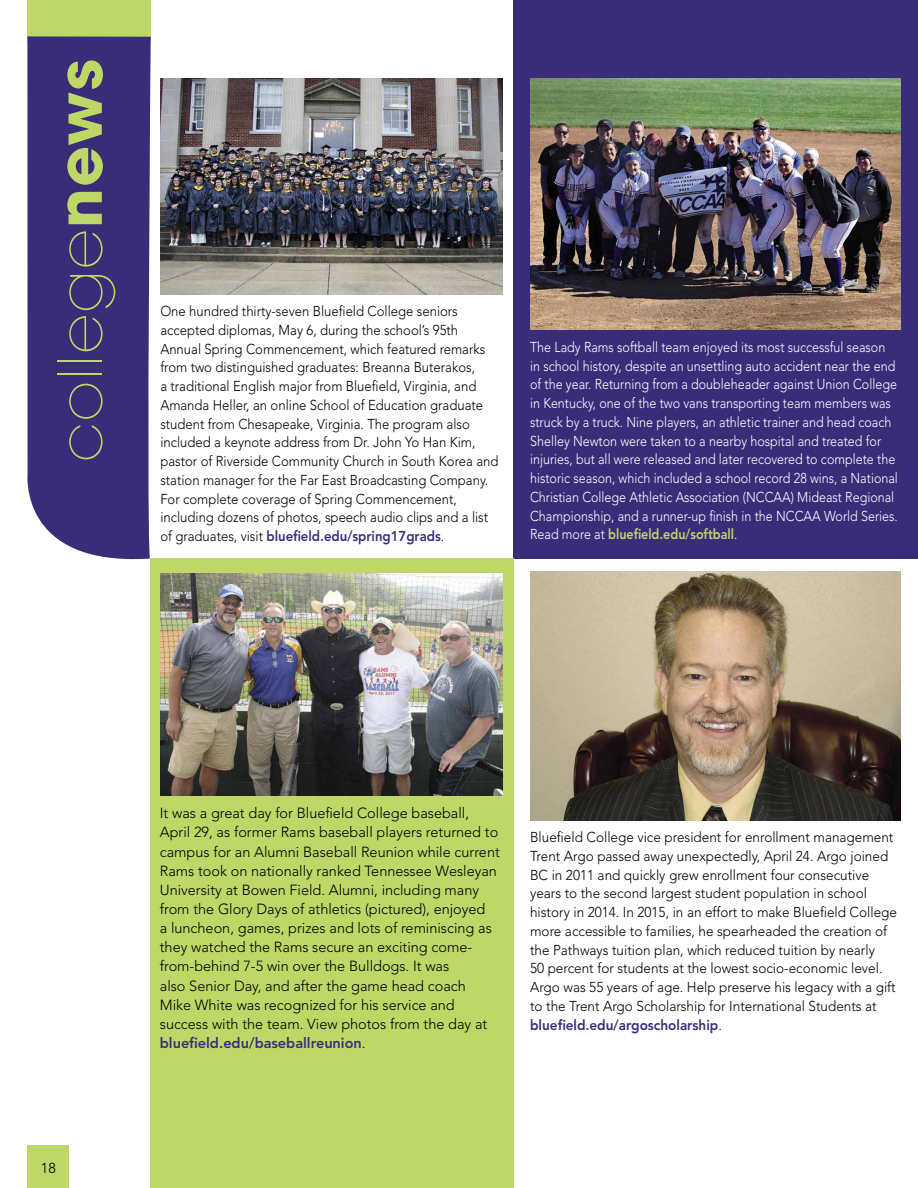
<style>
.page{position:relative;width:918px;height:1188px;background:#fff}
.page>*{position:absolute;margin:0;border:0;box-sizing:border-box;transform-origin:0 0}
.t1{font:200 60px "Avant Garde";letter-spacing:.025em;color:#bed867;scale:1.05 1}
.t2{font:300 14.55px/19.2px "Avenir";color:#000}
.t3{font:300 14.4px "Avenir";color:#000}
.t4{font:300 14.25px/18.8px "Avenir";color:#000;scale:.92 1}
.t5{font:300 14.25px/18.8px "Avenir";color:#fff;scale:.88 1}
.t6{font:300 14.25px/18.8px "Avenir";color:#000;scale:.95 1}
.s1{font-weight:700}
.s2{font-weight:800;color:#392d7a}
.s3{font-weight:800;color:#bed867}
</style>
<div class="page">
<img style="left:160px;top:79px;width:343px;height:216px">
<div style="left:513px;top:0;width:405px;height:558px;background:#392d7a"></div>
<div style="left:150px;top:558px;width:363px;height:630px;background:#bed867"></div>
<div style="left:27px;top:1146px;width:42px;height:42px;background:#bed867"></div>
<img style="left:530px;top:79px;width:370px;height:250px">
<img style="left:160px;top:573px;width:343px;height:222px">
<div style="left:27px;top:0;width:124px;height:41px;background:#bed867"></div>
<div style="left:27px;top:36px;width:124px;height:524px;background:#392d7a"></div>
<img style="left:530px;top:572px;width:370px;height:249px">
<h1 class="t1" style="left:45px;top:462px;width:385px;rotate:-90deg">college<span class="s1">news</span></h1>
<p class="t4" style="left:160px;top:302px;width:369px">One hundred thirty-seven Bluefield College seniors accepted diplomas, May 6, during the school’s 95th Annual Spring Commencement, which featured remarks from two distinguished graduates: Breanna Buterakos,<br>a traditional English major from Bluefield, Virginia, and Amanda Heller, an online School of Education graduate student from Chesapeake, Virginia. The program also included a keynote address from Dr. John Yo Han Kim, pastor of Riverside Community Church in South Korea and station manager for the Far East Broadcasting Company.<br>For complete coverage of Spring Commencement, including dozens of photos, speech audio clips and a list of graduates, visit <span class="s2">bluefield.edu/spring17grads</span>.</p>
<p class="t5" style="left:530px;top:337px;width:420px">The Lady Rams softball team enjoyed its most successful season in school history, despite an unsettling auto accident near the end of the year. Returning from a doubleheader against Union College in Kentucky, one of the two vans transporting team members was struck by a truck. Nine players, an athletic trainer and head coach Shelley Newton were taken to a nearby hospital and treated for injuries, but all were released and later recovered to complete the historic season, which included a school record 28 wins, a National Christian College Athletic Association (NCCAA) Mideast Regional Championship, and a runner-up finish in the NCCAA World Series.<br>Read more at <span class="s3">bluefield.edu/softball</span>.</p>
<p class="t3" style="left:41px;top:1160px;width:16px">18</p>
<p class="t2" style="left:160px;top:804px;width:342px">It was a great day for Bluefield College baseball, April 29, as former Rams baseball players returned to campus for an Alumni Baseball Reunion while current Rams took on nationally ranked Tennessee Wesleyan University at Bowen Field. Alumni, including many from the Glory Days of athletics (pictured), enjoyed<br>a luncheon, games, prizes and lots of reminiscing as they watched the Rams secure an exciting come&shy;from-behind 7-5 win over the Bulldogs. It was<br>also Senior Day, and after the game head coach Mike White was recognized for his service and success with the team. View photos from the day at <span class="s2">bluefield.edu/baseballreunion</span>.</p>
<p class="t6" style="left:530px;top:828px;width:388px">Bluefield College vice president for enrollment management Trent Argo passed away unexpectedly, April 24. Argo joined BC in 2011 and quickly grew enrollment four consecutive years to the second largest student population in school history in 2014. In 2015, in an effort to make Bluefield College more accessible to families, he spearheaded the creation of the Pathways tuition plan, which reduced tuition by nearly<br>50 percent for students at the lowest socio-economic level.<br>Argo was 55 years of age. Help preserve his legacy with a gift to the Trent Argo Scholarship for International Students at <span class="s2">bluefield.edu/argoscholarship</span>.</p>
</div>
